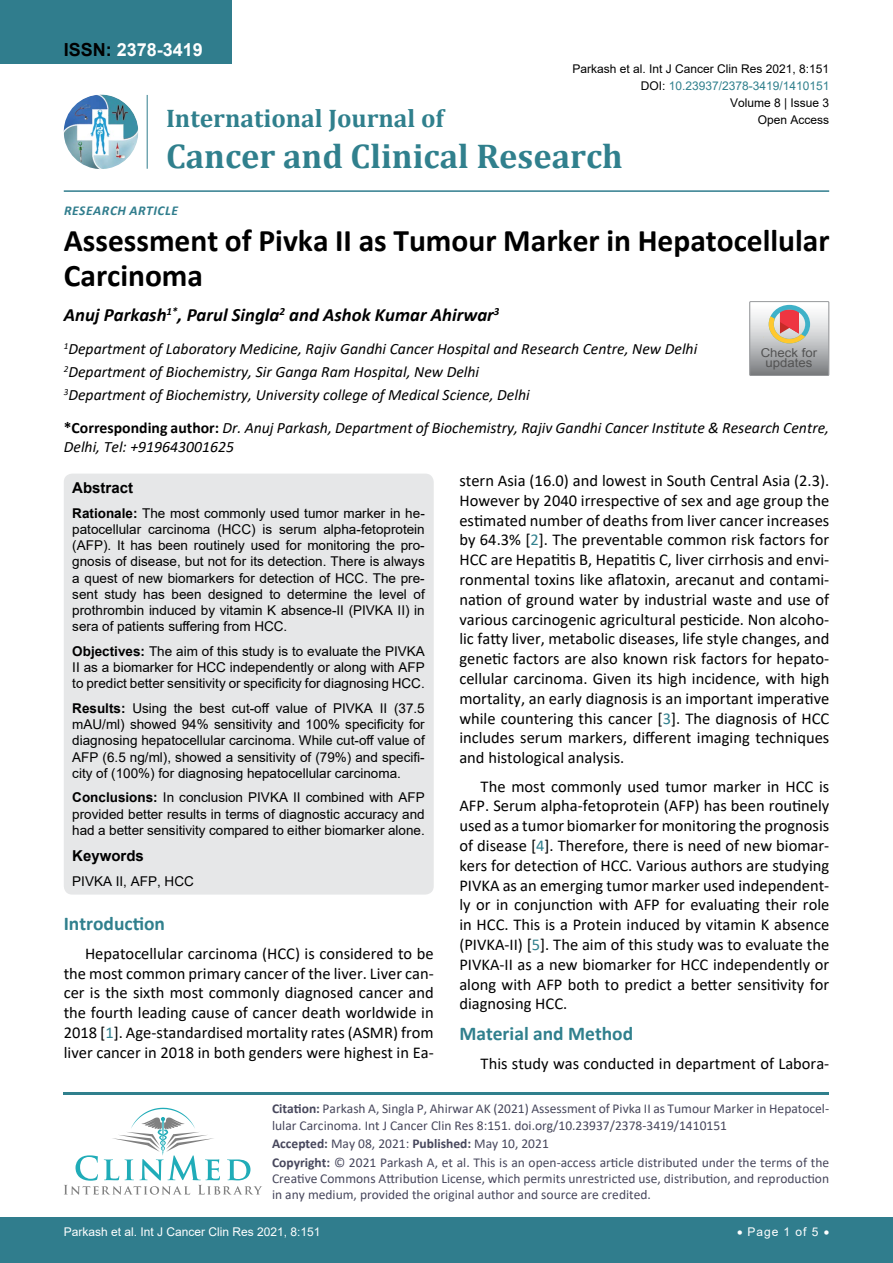
<style>
.page{position:relative;width:893px;height:1263px;background:#fff}
.page>*{position:absolute;margin:0;border:0;box-sizing:border-box;transform-origin:0 0}
.t1{font:700 34.5px "Cambria";color:#30808d}
.t2{font:700 31.5px/34.5px "Calibri";color:#000}
.t3{font:700 25.5px "Cambria";color:#30808d}
.t4{font:700 19.5px "Calibri";color:#30808d}
.t5{font:italic 700 18.75px "Calibri";color:#000}
.t6{font:700 18px "Arial";color:#fff}
.t7{font:16.5px/19.8px "Calibri";color:#000;text-align:justify}
.t8{font:italic 15.75px/23.1px "Calibri";color:#000}
.t9{font:700 15px "Arial";color:#000}
.t10{font:13.5px/16.2px "Arial";color:#000;text-align:justify}
.t11{font:13.5px/16.2px "Calibri";color:#47475c}
.t12{font:italic 700 13.5px "Calibri";letter-spacing:.04em;color:#307d8d}
.t13{font:12.3px/10.5px "Arial";color:#535353;text-align:center;scale:1.08 1}
.t14{font:12px "Arial";color:#000}
.t15{font:12px "Arial";color:#fff}
.t16{font:12px "Arial";color:#30808d}
.s1{color:#000}
.s2{font-weight:700;font-style:normal}
.s3{font-weight:700}
.s4{color:#30808d}
</style>
<div class="page">
<img style="left:64px;top:95px;width:74px;height:74px;border-radius:37px">
<hr style="left:147px;top:95px;width:1px;height:74px;background:#307d8d">
<hr style="left:64px;top:190px;width:765px;height:2px;background:#307d8d">
<hr style="left:64px;top:1092px;width:765px;height:3px;background:#30808d">
<svg style="left:64px;top:1108px;width:198px;height:87px"></svg>
<div style="left:0;top:1217px;width:893px;height:46px;background:#307d8d"></div>
<div style="left:0;top:0;width:231px;height:64px;background:#307d8d"></div>
<div style="left:64px;top:474px;width:370px;height:420px;background:#e6e7e8;border-radius:9px"></div>
<div style="left:749px;top:301px;width:80px;height:75px;border:1px solid #939598"></div>
<svg style="left:750px;top:302px;width:79px;height:73px;background:#beb7b4"></svg>
<p class="t6" style="left:64px;top:37px;width:141px"><span class="s1">ISSN:</span> 2378-3419</p>
<p class="t14" style="left:572px;top:60px;width:258px">Parkash et al. Int J Cancer Clin Res 2021, 8:151</p>
<p class="t14" style="left:730px;top:95px;width:101px">Volume 8 | Issue 3</p>
<p class="t16" style="left:641px;top:77px;width:190px"><span class="s1">DOI:</span> 10.23937/2378-3419/1410151</p>
<h3 class="t3" style="left:166px;top:100px;width:279px">International Journal of</h3>
<h1 class="t1" style="left:166px;top:132px;width:458px">Cancer and Clinical Research</h1>
<p class="t14" style="left:758px;top:112px;width:73px">Open Access</p>
<p class="t12" style="left:64px;top:201px;width:115px">Research Ar ticle</p>
<h2 class="t2" style="left:64px;top:223px;width:767px">Assessment of Pivka II as Tumour Marker in Hepatocellular<br>Carcinoma</h2>
<p class="t5" style="left:64px;top:301px;width:437px">Anuj Parkash<sup>1*</sup>, Parul Singla<sup>2</sup> and Ashok Kumar Ahirwar<sup>3</sup></p>
<p class="t8" style="left:64px;top:337px;width:635px"><sup>1</sup>Department of Laboratory Medicine, Rajiv Gandhi Cancer Hospital and Research Centre, New Delhi<br><sup>2</sup>Department of Biochemistry, Sir Ganga Ram Hospital, New Delhi<br><sup>3</sup>Department of Biochemistry, University college of Medical Science, Delhi</p>
<p class="t8" style="left:64px;top:418px;width:767px;line-height:18.9px"><span class="s2">*Corresponding author:</span> Dr. Anuj Parkash, Department of Biochemistry, Rajiv Gandhi Cancer Institute &amp; Research Centre,<br>Delhi, Tel: +919643001625</p>
<p class="t9" style="left:72px;top:477px;width:62px">Abstract</p>
<p class="t10" style="left:72px;top:505px;width:354px"><span class="s3">Rationale:</span> The most commonly used tumor marker in he&shy;patocellular carcinoma (HCC) is serum alpha-fetoprotein (AFP). It has been routinely used for monitoring the pro&shy;gnosis of disease, but not for its detection. There is always a quest of new biomarkers for detection of HCC. The pre&shy;sent study has been designed to determine the level of prothrombin induced by vitamin K absence-II (PIVKA II) in sera of patients suffering from HCC.</p>
<p class="t10" style="left:72px;top:643px;width:354px"><span class="s3">Objectives:</span> The aim of this study is to evaluate the PIVKA II as a biomarker for HCC independently or along with AFP to predict better sensitivity or specificity for diagnosing HCC.</p>
<p class="t10" style="left:72px;top:700px;width:354px"><span class="s3">Results:</span> Using the best cut-off value of PIVKA II (37.5 mAU/ml) showed 94% sensitivity and 100% specificity for diagnosing hepatocellular carcinoma. While cut-off value of AFP (6.5 ng/ml), showed a sensitivity of (79%) and specifi&shy;city of (100%) for diagnosing hepatocellular carcinoma.</p>
<p class="t10" style="left:72px;top:789px;width:354px"><span class="s3">Conclusions:</span> In conclusion PIVKA II combined with AFP provided better results in terms of diagnostic accuracy and had a better sensitivity compared to either biomarker alone.</p>
<p class="t9" style="left:72px;top:845px;width:73px">Keywords</p>
<p class="t10" style="left:72px;top:873px;width:123px">PIVKA II, AFP, HCC</p>
<p class="t13" style="left:761px;top:347px;width:54px">Check for updates</p>
<p class="t7" style="left:459px;top:470px;width:371px">stern Asia (16.0) and lowest in South Central Asia (2.3).<br>However by 2040 irrespective of sex and age group the estimated number of deaths from liver cancer increases by 64.3% [<span class="s4">2</span>]. The preventable common risk factors for HCC are Hepatitis B, Hepatitis C, liver cirrhosis and envi&shy;ronmental toxins like aflatoxin, arecanut and contami&shy;nation of ground water by industrial waste and use of various carcinogenic agricultural pesticide. Non alcoho&shy;lic fatty liver, metabolic diseases, life style changes, and genetic factors are also known risk factors for hepato&shy;cellular carcinoma. Given its high incidence, with high mortality, an early diagnosis is an important imperative while countering this cancer [<span class="s4">3</span>]. The diagnosis of HCC includes serum markers, different imaging techniques and histological analysis.</p>
<p class="t7" style="left:459px;top:776px;width:371px;text-indent:21px">The most commonly used tumor marker in HCC is AFP. Serum alpha-fetoprotein (AFP) has been routinely used as a tumor biomarker for monitoring the prognosis of disease [<span class="s4">4</span>]. Therefore, there is need of new biomar&shy;kers for detection of HCC. Various authors are studying PIVKA as an emerging tumor marker used independent&shy;ly or in conjunction with AFP for evaluating their role in HCC. This is a Protein induced by vitamin K absence (PIVKA-II) [<span class="s4">5</span>]. The aim of this study was to evaluate the PIVKA-II as a new biomarker for HCC independently or along with AFP both to predict a better sensitivity for diagnosing HCC.</p>
<p class="t4" style="left:459px;top:1020px;width:175px">Material and Method</p>
<p class="t7" style="left:481px;top:1053px;width:350px">This study was conducted in department of Labora-</p>
<p class="t4" style="left:64px;top:910px;width:103px">Introduction</p>
<p class="t7" style="left:64px;top:943px;width:371px;text-indent:21px">Hepatocellular carcinoma (HCC) is considered to be the most common primary cancer of the liver. Liver can&shy;cer is the sixth most commonly diagnosed cancer and the fourth leading cause of cancer death worldwide in 2018 [<span class="s4">1</span>]. Age-standardised mortality rates (ASMR) from liver cancer in 2018 in both genders were highest in Ea-</p>
<p class="t11" style="left:272px;top:1100px;width:559px"><span class="s3">Citation:</span> Parkash A, Singla P, Ahirwar AK (2021) Assessment of Pivka II as Tumour Marker in Hepatocel&shy;lular Carcinoma. Int J Cancer Clin Res 8:151. doi.org/10.23937/2378-3419/1410151</p>
<p class="t11" style="left:272px;top:1134px;width:559px;line-height:18.6px"><span class="s3">Accepted:</span> May 08, 2021: <span class="s3">Published:</span> May 10, 2021<br><span class="s3">Copyright:</span> © 2021 Parkash A, et al. This is an open-access article distributed under the terms of the</p>
<p class="t11" style="left:272px;top:1170px;width:559px">Creative Commons Attribution License, which permits unrestricted use, distribution, and reproduction in any medium, provided the original author and source are credited.</p>
<p class="t15" style="left:64px;top:1223px;width:258px">Parkash et al. Int J Cancer Clin Res 2021, 8:151</p>
<p class="t15" style="left:737px;top:1223px;width:94px">• Page 1 of 5 •</p>
</div>
